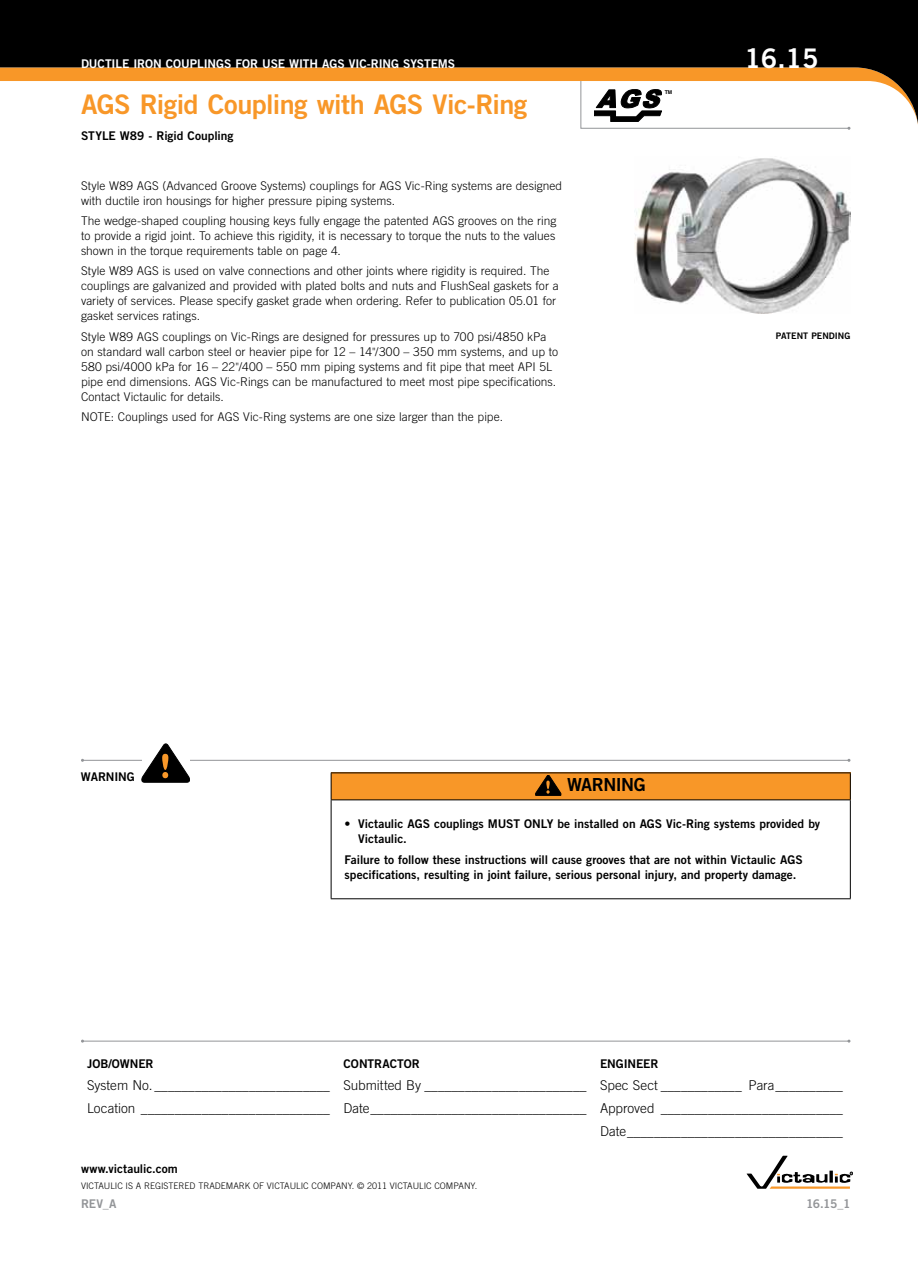
<style>
.page{position:relative;width:918px;height:1263px;background:#fff}
.page>*{position:absolute;margin:0;border:0;box-sizing:border-box;transform-origin:0 0}
.t1{font:27px "Trade Gothic LT Std Bd 2";letter-spacing:-.02em;color:#f89728}
.t2{font:27px "Trade Gothic LT Std Bd 2";color:#fff}
.t3{font:18px "Trade Gothic LT Std Bd 2";letter-spacing:-.03em;color:#000}
.t4{font:300 13.5px/22.6px "Trade Gothic LT Std";color:#000;text-align:right}
.t5{font:300 12px/15px "Trade Gothic LT Std";letter-spacing:.005em;color:#000}
.t6{font:12px/15px "Trade Gothic LT Std Bd 2";color:#000}
.t7{font:12px "Trade Gothic LT Std Bd 2";letter-spacing:-.005em;color:#fff}
.t8{font:12px "Trade Gothic LT Std Bd 2";letter-spacing:-.025em;color:#939598}
.t9{font:300 9px "Trade Gothic LT Std";color:#000}
.t10{font:9px "Trade Gothic LT Std Bd 2";letter-spacing:.005em;color:#000}
.t11{font:700 5.25px "Helvetica";color:#000}
.s1{font-family:"Myriad Pro"}
</style>
<div class="page">
<hr style="left:82px;top:760px;width:767px;height:1px;background:#939598">
<div style="left:331px;top:773px;width:519px;height:27px;background:#f89728"></div>
<hr style="left:331px;top:772px;width:520px;height:1px;background:#000">
<svg style="left:331px;top:773px;width:1px;height:26px"></svg>
<svg style="left:850px;top:773px;width:1px;height:26px"></svg>
<hr style="left:331px;top:799px;width:520px;height:1px;background:#000">
<hr style="left:331px;top:800px;width:1px;height:98px;background:#000">
<hr style="left:850px;top:800px;width:1px;height:98px;background:#000">
<hr style="left:331px;top:898px;width:520px;height:1px;background:#000">
<svg style="left:535px;top:775px;width:26px;height:21px"></svg>
<svg style="left:0;top:0;width:918px;height:129px;fill:#000"></svg>
<svg style="left:747px;top:1156px;width:106px;height:33px"></svg>
<hr style="left:82px;top:1041px;width:767px;height:1px;background:#939598">
<svg style="left:580px;top:80px;width:270px;height:50px"></svg>
<svg style="left:142px;top:744px;width:48px;height:38px"></svg>
<img style="left:634px;top:158px;width:216px;height:155px">
<p class="t7" style="left:81px;top:56px;width:305px">DUCTILE IRON COUPLINGS FOR USE WITH AGS Vic-Ring</p>
<p class="t7" style="left:403px;top:56px;width:16px">Systems</p>
<h1 class="t2" style="left:744px;top:42px;width:76px">16.15</h1>
<h1 class="t1" style="left:81px;top:88px;width:448px">AGS Rigid Coupling with AGS Vic-Ring</h1>
<p class="t6" style="left:81px;top:128px;width:154px">STYLE W89 - Rigid Coupling</p>
<p class="t5" style="left:81px;top:178px;width:483px">Style W89 AGS (Advanced Groove Systems) couplings for AGS Vic-Ring systems are designed with ductile iron housings for higher pressure piping systems.</p>
<p class="t5" style="left:81px;top:213px;width:477px;text-align:justify">The wedge-shaped coupling housing keys fully engage the patented AGS grooves on the ring to provide a rigid joint. To achieve this rigidity, it is necessary to torque the nuts to the values shown in the torque requirements table on page 4.</p>
<p class="t5" style="left:81px;top:263px;width:479px">Style W89 AGS is used on valve connections and other joints where rigidity is required. The couplings are galvanized and provided with plated bolts and nuts and FlushSeal gaskets for a variety of services. Please specify gasket grade when ordering. Refer to publication 05.01 for gasket services ratings.</p>
<p class="t5" style="left:81px;top:329px;width:479px">Style W89 AGS couplings on Vic-Rings are designed for pressures up to 700 psi/4850 kPa on standard wall carbon steel or heavier pipe for 12 – 14<span class="s1">"</span>/300 – 350 mm systems, and up to 580 psi/4000 kPa for 16 – 22<span class="s1">"</span>/400 – 550 mm piping systems and fit pipe that meet API 5L pipe end dimensions. AGS Vic-Rings can be manufactured to meet most pipe specifications.<br>Contact Victaulic for details.</p>
<p class="t5" style="left:81px;top:409px;width:424px">NOTE: Couplings used for AGS Vic-Ring systems are one size larger than the pipe.</p>
<p class="t11" style="left:665px;top:89px;width:9px">TM</p>
<p class="t10" style="left:776px;top:331px;width:76px">PATENT PENDING</p>
<p class="t6" style="left:81px;top:769px;width:55px">WARNING</p>
<h2 class="t3" style="left:567px;top:774px;width:80px">WARNING</h2>
<p class="t6" style="left:358px;top:816px;width:464px;text-indent:-14px">• Victaulic AGS couplings MUST ONLY be installed on AGS Vic-Ring systems provided by<br>Victaulic.</p>
<p class="t6" style="left:345px;top:852px;width:460px">Failure to follow these instructions will cause grooves that are not within Victaulic AGS specifications, resulting in joint failure, serious personal injury, and property damage.</p>
<p class="t6" style="left:87px;top:1056px;width:68px">JOB/OWNER</p>
<p class="t6" style="left:344px;top:1056px;width:78px">CONTRACTOR</p>
<p class="t6" style="left:600px;top:1056px;width:60px">ENGINEER</p>
<p class="t4" style="left:87px;top:1074px;width:758px">System No. __________________________ Submitted By ________________________ Spec Sect ____________ Para__________<br>Location ____________________________ Date________________________________ Approved ___________________________<br>Date________________________________</p>
<p class="t6" style="left:81px;top:1161px;width:98px">www.victaulic.com</p>
<p class="t9" style="left:81px;top:1181px;width:398px">VICTAULIC IS A REGISTERED TRADEMARK OF VICTAULIC COMPANY. © 2011 VICTAULIC COMPANY.</p>
<p class="t8" style="left:81px;top:1197px;width:37px">REV_A</p>
<p class="t8" style="left:806px;top:1197px;width:46px">16.15_1</p>
</div>
